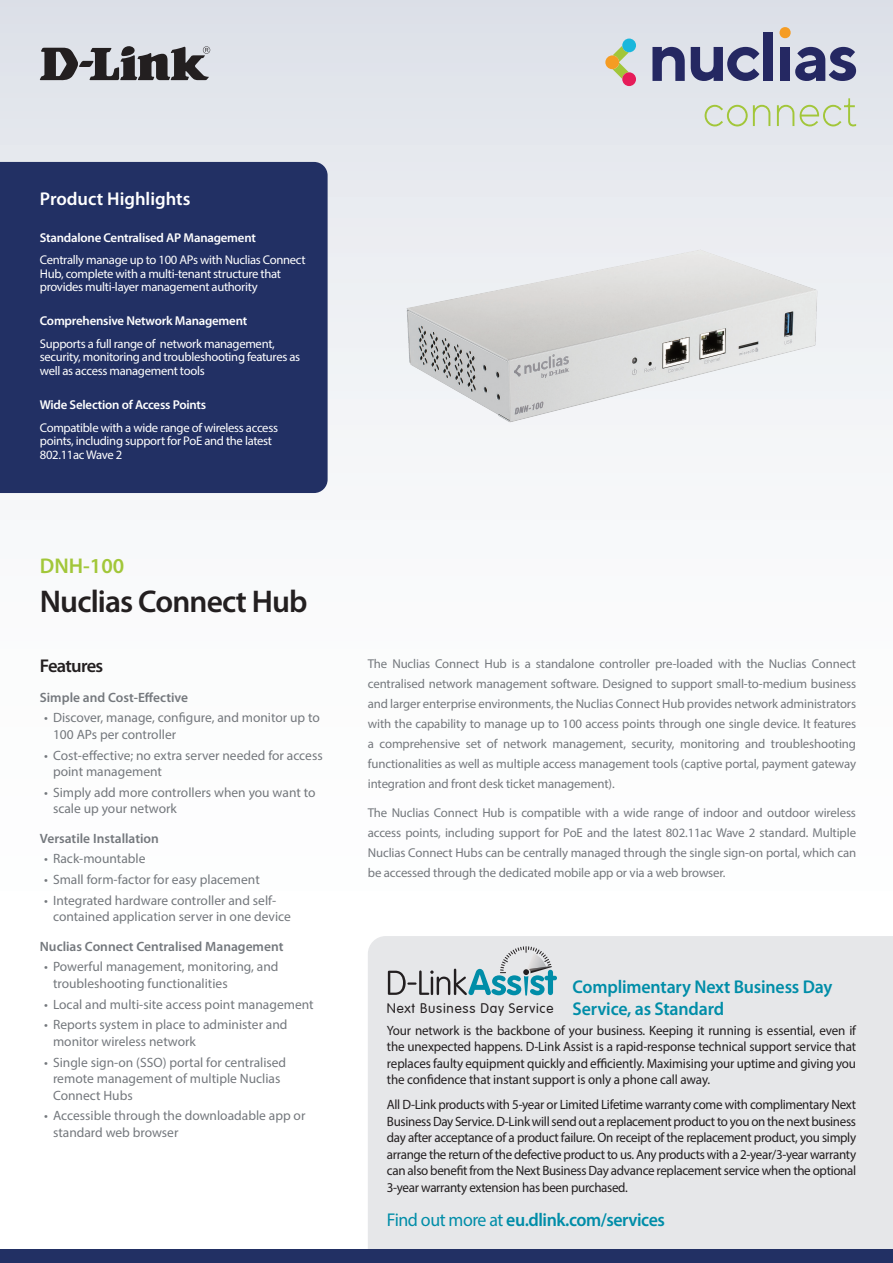
<style>
.page{position:relative;width:893px;height:1263px;background:#fff}
.page>*{position:absolute;margin:0;border:0;box-sizing:border-box;transform-origin:0 0}
.t1{font:600 31.5px "Myriad Pro";letter-spacing:-.025em;color:#231f20}
.t2{font:600 21.3px "Myriad Pro";color:#a2c739}
.t3{font:600 18.6px "Myriad Pro";letter-spacing:-.01em;color:#008da8}
.t4{font:600 18.6px "Myriad Pro";color:#fff}
.t5{font:600 18.6px "Myriad Pro";letter-spacing:-.04em;color:#231f20}
.t6{font:300 13.65px "VAG Rounded";letter-spacing:.055em;color:#231f20}
.t7{font:13.5px/16.5px "Myriad Pro";letter-spacing:-.02em;color:#231f20;text-align:justify}
.t8{font:13.5px/16.5px "Myriad Pro";color:#74787d}
.t9{font:600 13.5px "Myriad Pro";color:#74787d}
.t10{font:12.9px/20px "Myriad Pro";letter-spacing:-.01em;color:#74787d;text-align:justify}
.t11{font:600 12.9px "Myriad Pro";letter-spacing:-.015em;color:#fff}
.t12{font:12.6px/13.5px "Myriad Pro";letter-spacing:-.025em;color:#fff}
.s1{font-family:"Myriad Pro";font-weight:600;font-size:18.6px;color:#008da8}
.s2{font-weight:400}
</style>
<div class="page">
<div style="left:0;top:0;width:893px;height:1084px;background:linear-gradient(to bottom,#e3e6ec,#fff)"></div>
<svg style="left:40px;top:46px;width:170px;height:34px;background:#79797c"></svg>
<svg style="left:779px;top:27px;width:12px;height:12px"></svg>
<svg style="left:605px;top:38px;width:31px;height:48px"></svg>
<svg style="left:652px;top:47px;width:33px;height:34px"></svg>
<svg style="left:691px;top:47px;width:68px;height:34px;background:#777a9e"></svg>
<div style="left:763px;top:32px;width:10px;height:49px;background:#252862"></div>
<div style="left:780px;top:47px;width:10px;height:34px;background:#252862"></div>
<svg style="left:795px;top:47px;width:61px;height:34px;background:#6c6f95"></svg>
<svg style="left:705px;top:105px;width:65px;height:21px"></svg>
<svg style="left:777px;top:105px;width:17px;height:21px"></svg>
<svg style="left:800px;top:98px;width:56px;height:28px;background:#d6dfc9"></svg>
<div style="left:0;top:162px;width:328px;height:331px;background:#223064"></div>
<div style="left:368px;top:936px;width:525px;height:313px;background:#e6e7e9"></div>
<svg style="left:388px;top:946px;width:169px;height:50px;background:#b8cacf"></svg>
<img style="left:407px;top:250px;width:410px;height:173px">
<div style="left:0;top:1249px;width:893px;height:14px;background:#223064"></div>
<h3 class="t4" style="left:40px;top:187px;width:152px">Product Highlights</h3>
<p class="t11" style="left:40px;top:229px;width:218px">Standalone Centralised AP Management</p>
<p class="t12" style="left:40px;top:253px;width:267px">Centrally manage up to 100 APs with Nuclias Connect<br>Hub, complete with a multi-tenant structure that provides multi-layer management authority</p>
<p class="t11" style="left:40px;top:313px;width:209px">Comprehensive Network Management</p>
<p class="t12" style="left:40px;top:337px;width:262px">Supports a full range of network management, security, monitoring and troubleshooting features as well as access management tools</p>
<p class="t11" style="left:40px;top:397px;width:168px">Wide Selection of Access Points</p>
<p class="t12" style="left:40px;top:421px;width:240px">Compatible with a wide range of wireless access points, including support for PoE and the latest<br>802.11ac Wave 2</p>
<h2 class="t2" style="left:40px;top:552px;width:86px">DNH-100</h2>
<h1 class="t1" style="left:40px;top:582px;width:269px">Nuclias Connect Hub</h1>
<h3 class="t5" style="left:40px;top:654px;width:65px">Features</h3>
<p class="t9" style="left:40px;top:688px;width:150px">Simple and Cost-Effective</p>
<p class="t8" style="left:53px;top:709px;width:268px;text-indent:-9px">• Discover, manage, configure, and monitor up to<br>100 APs per controller</p>
<p class="t8" style="left:53px;top:747px;width:271px;text-indent:-9px">• Cost-effective; no extra server needed for access point management</p>
<p class="t8" style="left:53px;top:784px;width:264px;text-indent:-9px">• Simply add more controllers when you want to scale up your network</p>
<p class="t9" style="left:40px;top:829px;width:121px">Versatile Installation</p>
<p class="t8" style="left:44px;top:850px;width:103px">• Rack-mountable</p>
<p class="t8" style="left:44px;top:871px;width:217px">• Small form-factor for easy placement</p>
<p class="t8" style="left:53px;top:892px;width:239px;text-indent:-9px">• Integrated hardware controller and self&shy;contained application server in one device</p>
<p class="t9" style="left:40px;top:937px;width:245px">Nuclias Connect Centralised Management</p>
<p class="t8" style="left:53px;top:958px;width:227px;text-indent:-9px">• Powerful management, monitoring, and troubleshooting functionalities</p>
<p class="t8" style="left:44px;top:996px;width:271px">• Local and multi-site access point management</p>
<p class="t8" style="left:53px;top:1016px;width:236px;text-indent:-9px">• Reports system in place to administer and monitor wireless network</p>
<p class="t8" style="left:53px;top:1054px;width:235px;text-indent:-9px">• Single sign-on (SSO) portal for centralised remote management of multiple Nuclias<br>Connect Hubs</p>
<p class="t8" style="left:53px;top:1107px;width:254px;text-indent:-9px">• Accessible through the downloadable app or standard web browser</p>
<p class="t10" style="left:368px;top:654px;width:490px">The Nuclias Connect Hub is a standalone controller pre-loaded with the Nuclias Connect centralised network management software. Designed to support small-to-medium business and larger enterprise environments, the Nuclias Connect Hub provides network administrators with the capability to manage up to 100 access points through one single device. It features a comprehensive set of network management, security, monitoring and troubleshooting functionalities as well as multiple access management tools (captive portal, payment gateway integration and front desk ticket management).</p>
<p class="t10" style="left:368px;top:802px;width:490px">The Nuclias Connect Hub is compatible with a wide range of indoor and outdoor wireless access points, including support for PoE and the latest 802.11ac Wave 2 standard. Multiple Nuclias Connect Hubs can be centrally managed through the single sign-on portal, which can be accessed through the dedicated mobile app or via a web browser.</p>
<h3 class="t3" style="left:573px;top:974px;width:261px">Complimentary Next Business Day</h3>
<p class="t6" style="left:387px;top:1000px;width:339px">Next Business Day Service <span class="s1">Service, as Standard</span></p>
<p class="t7" style="left:387px;top:1021px;width:471px">Your network is the backbone of your business. Keeping it running is essential, even if the unexpected happens. D-Link Assist is a rapid-response technical support service that replaces faulty equipment quickly and efficiently. Maximising your uptime and giving you the confidence that instant support is only a phone call away.</p>
<p class="t7" style="left:387px;top:1096px;width:471px">All D-Link products with 5-year or Limited Lifetime warranty come with complimentary Next Business Day Service. D-Link will send out a replacement product to you on the next business day after acceptance of a product failure. On receipt of the replacement product, you simply arrange the return of the defective product to us. Any products with a 2-year/3-year warranty can also benefit from the Next Business Day advance replacement service when the optional 3-year warranty extension has been purchased.</p>
<h3 class="t3" style="left:387px;top:1207px;width:279px"><span class="s2">Find out more at</span> eu.dlink.com/services</h3>
</div>
